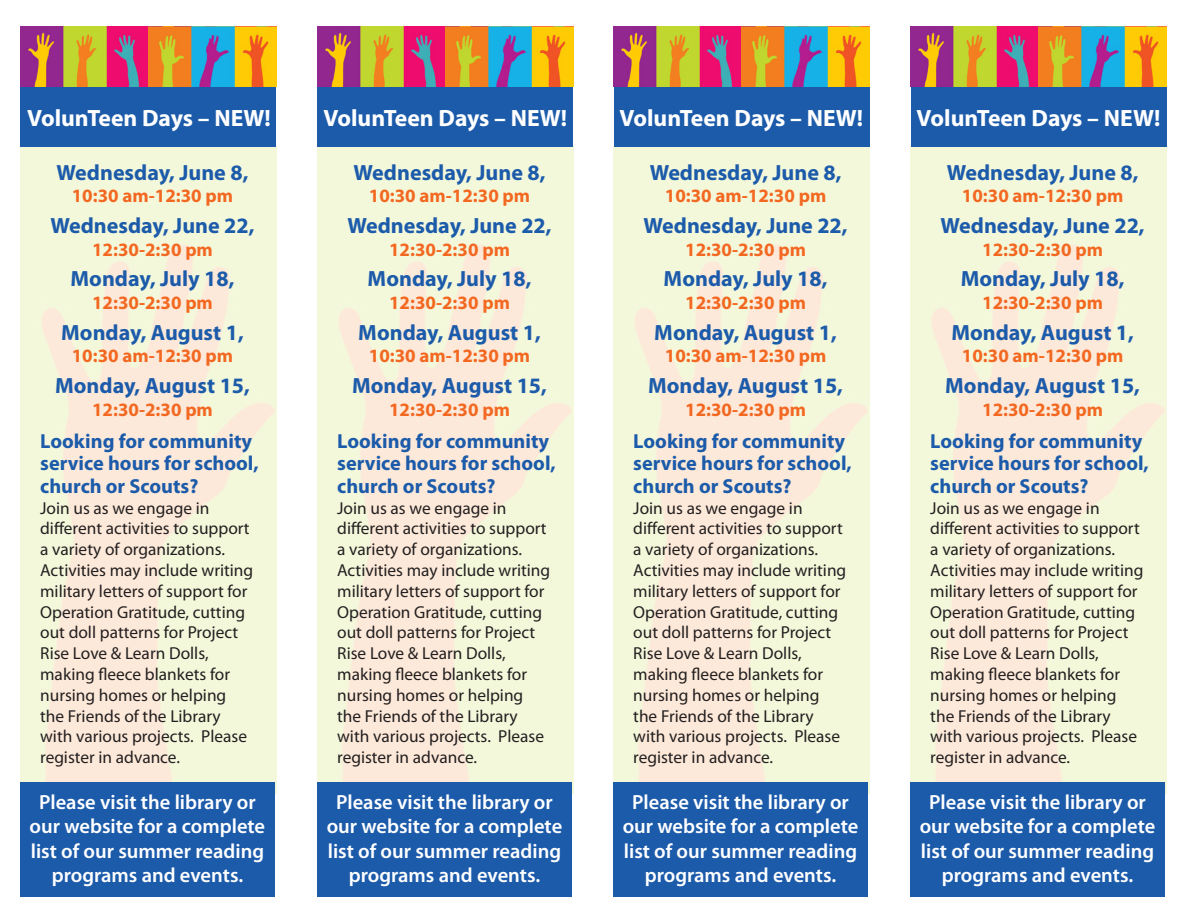
<style>
.page{position:relative;width:1188px;height:918px;background:#fff}
.page>*{position:absolute;margin:0;border:0;box-sizing:border-box;transform-origin:0 0}
.No_Spacing{font:700 23.7px "Myriad Pro";color:#fff}
.No_Spacing-2{font:700 22.05px "Myriad Pro";color:#1c5baa}
.No_Spacing-3{font:600 20.55px/24.6px "Myriad Pro";color:#fff;text-align:center}
.No_Spacing-4{font:700 20.4px/22.5px "Myriad Pro";color:#1c5baa}
.No_Spacing-5{font:700 18.9px "Myriad Pro";color:#f36821}
.No_Spacing-6{font:17.4px/20.9px "Myriad Pro";color:#231f20}
</style>
<div class="page">
<img style="left:21px;top:27px;width:255px;height:60px">
<img style="left:614px;top:27px;width:255px;height:60px">
<img style="left:318px;top:27px;width:255px;height:60px">
<img style="left:911px;top:27px;width:255px;height:60px">
<div style="left:21px;top:87px;width:255px;height:60px;background:#1c5baa"></div>
<div style="left:614px;top:87px;width:255px;height:60px;background:#1c5baa"></div>
<div style="left:318px;top:87px;width:255px;height:60px;background:#1c5baa"></div>
<div style="left:911px;top:87px;width:255px;height:60px;background:#1c5baa"></div>
<div style="left:21px;top:782px;width:254px;height:115px;background:#1c5baa"></div>
<div style="left:614px;top:782px;width:254px;height:115px;background:#1c5baa"></div>
<div style="left:318px;top:782px;width:254px;height:115px;background:#1c5baa"></div>
<div style="left:911px;top:782px;width:254px;height:115px;background:#1c5baa"></div>
<p class="No_Spacing" style="left:27px;top:103px;width:245px">VolunTeen Days – NEW!</p>
<p class="No_Spacing" style="left:323px;top:102px;width:245px">VolunTeen Days – NEW!</p>
<p class="No_Spacing" style="left:619px;top:102px;width:245px">VolunTeen Days – NEW!</p>
<p class="No_Spacing" style="left:916px;top:102px;width:245px">VolunTeen Days – NEW!</p>
<p class="No_Spacing-2" style="left:57px;top:158px;width:193px">Wednesday, June 8,</p>
<p class="No_Spacing-5" style="left:72px;top:184px;width:163px">10:30 am-12:30 pm</p>
<p class="No_Spacing-2" style="left:50px;top:211px;width:206px">Wednesday, June 22,</p>
<p class="No_Spacing-5" style="left:92px;top:237px;width:122px">12:30-2:30 pm</p>
<p class="No_Spacing-2" style="left:71px;top:265px;width:165px">Monday, July 18,</p>
<p class="No_Spacing-5" style="left:92px;top:290px;width:122px">12:30-2:30 pm</p>
<p class="No_Spacing-2" style="left:61px;top:318px;width:184px">Monday, August 1,</p>
<p class="No_Spacing-5" style="left:72px;top:344px;width:163px">10:30 am-12:30 pm</p>
<p class="No_Spacing-2" style="left:55px;top:371px;width:196px">Monday, August 15,</p>
<p class="No_Spacing-5" style="left:92px;top:397px;width:122px">12:30-2:30 pm</p>
<p class="No_Spacing-4" style="left:40px;top:429px;width:220px">Looking for community service hours for school, church or Scouts?</p>
<p class="No_Spacing-6" style="left:40px;top:497px;width:215px">Join us as we engage in different activities to support a variety of organizations.<br>Activities may include writing military letters of support for<br>Operation Gratitude, cutting out doll patterns for Project<br>Rise Love &amp; Learn Dolls, making fleece blankets for nursing homes or helping the Friends of the Library with various projects. Please register in advance.</p>
<p class="No_Spacing-2" style="left:354px;top:158px;width:193px">Wednesday, June 8,</p>
<p class="No_Spacing-5" style="left:369px;top:184px;width:163px">10:30 am-12:30 pm</p>
<p class="No_Spacing-2" style="left:347px;top:211px;width:206px">Wednesday, June 22,</p>
<p class="No_Spacing-5" style="left:389px;top:237px;width:122px">12:30-2:30 pm</p>
<p class="No_Spacing-2" style="left:368px;top:265px;width:165px">Monday, July 18,</p>
<p class="No_Spacing-5" style="left:389px;top:290px;width:122px">12:30-2:30 pm</p>
<p class="No_Spacing-2" style="left:358px;top:318px;width:184px">Monday, August 1,</p>
<p class="No_Spacing-5" style="left:369px;top:344px;width:163px">10:30 am-12:30 pm</p>
<p class="No_Spacing-2" style="left:352px;top:371px;width:196px">Monday, August 15,</p>
<p class="No_Spacing-5" style="left:389px;top:397px;width:122px">12:30-2:30 pm</p>
<p class="No_Spacing-4" style="left:337px;top:429px;width:220px">Looking for community service hours for school, church or Scouts?</p>
<p class="No_Spacing-6" style="left:337px;top:497px;width:215px">Join us as we engage in different activities to support a variety of organizations.<br>Activities may include writing military letters of support for<br>Operation Gratitude, cutting out doll patterns for Project<br>Rise Love &amp; Learn Dolls, making fleece blankets for nursing homes or helping the Friends of the Library with various projects. Please register in advance.</p>
<p class="No_Spacing-2" style="left:650px;top:158px;width:193px">Wednesday, June 8,</p>
<p class="No_Spacing-5" style="left:665px;top:184px;width:163px">10:30 am-12:30 pm</p>
<p class="No_Spacing-2" style="left:644px;top:211px;width:206px">Wednesday, June 22,</p>
<p class="No_Spacing-5" style="left:685px;top:237px;width:122px">12:30-2:30 pm</p>
<p class="No_Spacing-2" style="left:664px;top:265px;width:165px">Monday, July 18,</p>
<p class="No_Spacing-5" style="left:685px;top:290px;width:122px">12:30-2:30 pm</p>
<p class="No_Spacing-2" style="left:654px;top:318px;width:184px">Monday, August 1,</p>
<p class="No_Spacing-5" style="left:665px;top:344px;width:163px">10:30 am-12:30 pm</p>
<p class="No_Spacing-2" style="left:648px;top:371px;width:196px">Monday, August 15,</p>
<p class="No_Spacing-5" style="left:685px;top:397px;width:122px">12:30-2:30 pm</p>
<p class="No_Spacing-4" style="left:633px;top:429px;width:220px">Looking for community service hours for school, church or Scouts?</p>
<p class="No_Spacing-6" style="left:633px;top:497px;width:215px">Join us as we engage in different activities to support a variety of organizations.<br>Activities may include writing military letters of support for<br>Operation Gratitude, cutting out doll patterns for Project<br>Rise Love &amp; Learn Dolls, making fleece blankets for nursing homes or helping the Friends of the Library with various projects. Please register in advance.</p>
<p class="No_Spacing-2" style="left:947px;top:158px;width:193px">Wednesday, June 8,</p>
<p class="No_Spacing-5" style="left:962px;top:184px;width:163px">10:30 am-12:30 pm</p>
<p class="No_Spacing-2" style="left:941px;top:211px;width:206px">Wednesday, June 22,</p>
<p class="No_Spacing-5" style="left:982px;top:237px;width:122px">12:30-2:30 pm</p>
<p class="No_Spacing-2" style="left:961px;top:265px;width:165px">Monday, July 18,</p>
<p class="No_Spacing-5" style="left:982px;top:290px;width:122px">12:30-2:30 pm</p>
<p class="No_Spacing-2" style="left:951px;top:318px;width:184px">Monday, August 1,</p>
<p class="No_Spacing-5" style="left:962px;top:344px;width:163px">10:30 am-12:30 pm</p>
<p class="No_Spacing-2" style="left:945px;top:371px;width:196px">Monday, August 15,</p>
<p class="No_Spacing-5" style="left:982px;top:397px;width:122px">12:30-2:30 pm</p>
<p class="No_Spacing-4" style="left:930px;top:429px;width:220px">Looking for community service hours for school, church or Scouts?</p>
<p class="No_Spacing-6" style="left:930px;top:497px;width:215px">Join us as we engage in different activities to support a variety of organizations.<br>Activities may include writing military letters of support for<br>Operation Gratitude, cutting out doll patterns for Project<br>Rise Love &amp; Learn Dolls, making fleece blankets for nursing homes or helping the Friends of the Library with various projects. Please register in advance.</p>
<p class="No_Spacing-3" style="left:30px;top:789px;width:237px">Please visit the library or our website for a complete list of our summer reading programs and events.</p>
<p class="No_Spacing-3" style="left:623px;top:789px;width:237px">Please visit the library or our website for a complete list of our summer reading programs and events.</p>
<p class="No_Spacing-3" style="left:327px;top:789px;width:237px">Please visit the library or our website for a complete list of our summer reading programs and events.</p>
<p class="No_Spacing-3" style="left:920px;top:789px;width:237px">Please visit the library or our website for a complete list of our summer reading programs and events.</p>
</div>
